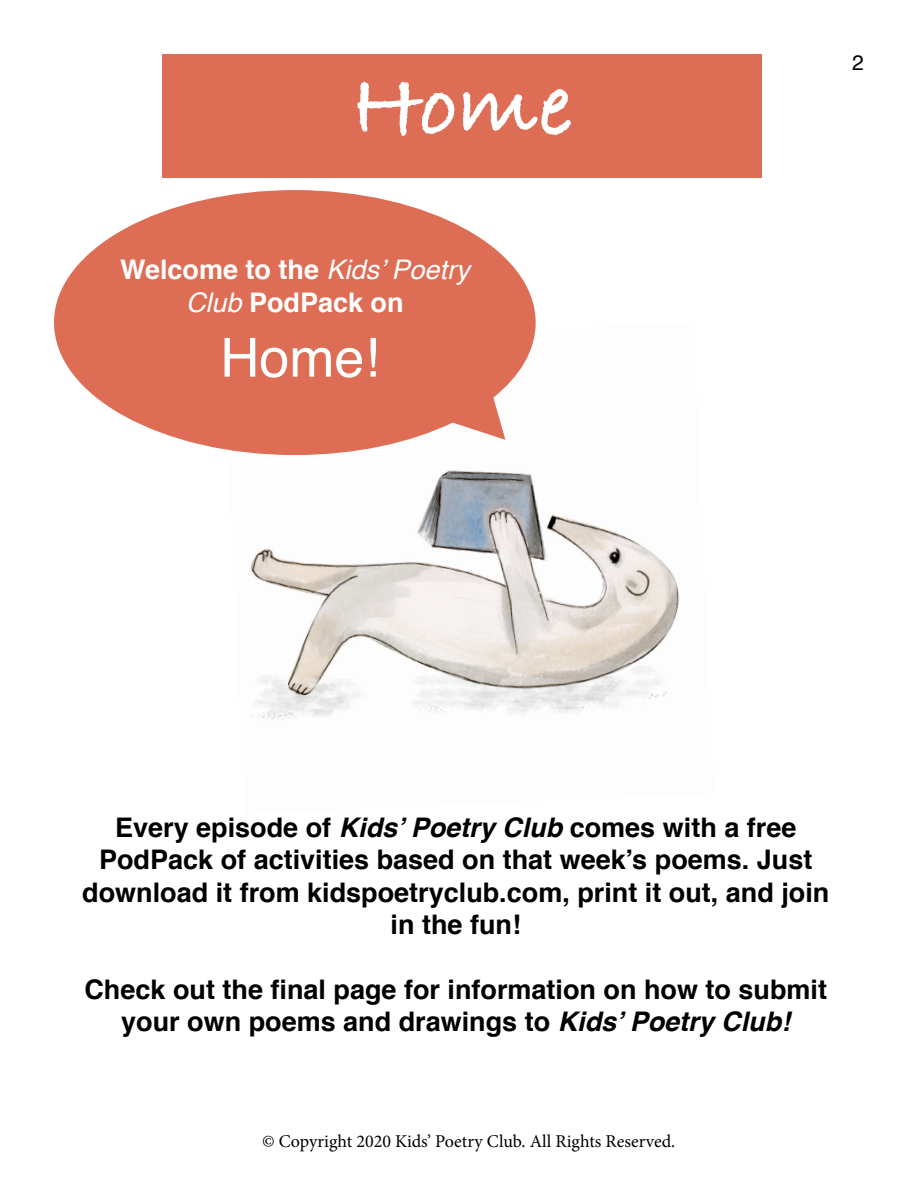
<style>
.page{position:relative;width:918px;height:1188px;background:#fff}
.page>*{position:absolute;margin:0;border:0;box-sizing:border-box;transform-origin:0 0}
.t1{font:700 90px "Bradley Hand ITCTT";color:#fff}
.t2{font:54px "Helvetica";color:#fff}
.t3{font:700 27px/32.4px "Helvetica";color:#000;text-align:center}
.t4{font:700 27px/32.4px "Helvetica";color:#fff;text-align:center}
.t5{font:21px "Helvetica";color:#000}
.t6{font:18px "Minion Pro";color:#000}
.s1{font-weight:400;font-style:italic}
.s2{font-style:italic}
</style>
<div class="page">
<img style="left:251px;top:470px;width:428px;height:250px">
<div style="left:162px;top:54px;width:599px;height:123px;background:#dd6d54"></div>
<svg style="left:54px;top:190px;width:482px;height:265px;fill:#dd6d54"></svg>
<h1 class="t1" style="left:351px;top:37px;width:223px">Home</h1>
<p class="t4" style="left:120px;top:254px;width:351px">Welcome to the <span class="s1">Kids’ Poetry<br>Club</span> PodPack on</p>
<h2 class="t2" style="left:220px;top:316px;width:161px">Home!</h2>
<p class="t5" style="left:852px;top:46px;width:13px">2</p>
<p class="t3" style="left:82px;top:811px;width:749px">Every episode of <span class="s2">Kids’ Poetry Club</span> comes with a free PodPack of activities based on that week’s poems. Just download it from kidspoetryclub.com, print it out, and join in the fun!</p>
<p class="t3" style="left:85px;top:973px;width:744px">Check out the final page for information on how to submit your own poems and drawings to <span class="s2">Kids’ Poetry Club!</span></p>
<p class="t6" style="left:262px;top:1129px;width:415px">© Copyright 2020 Kids’ Poetry Club. All Rights Reserved.</p>
</div>
